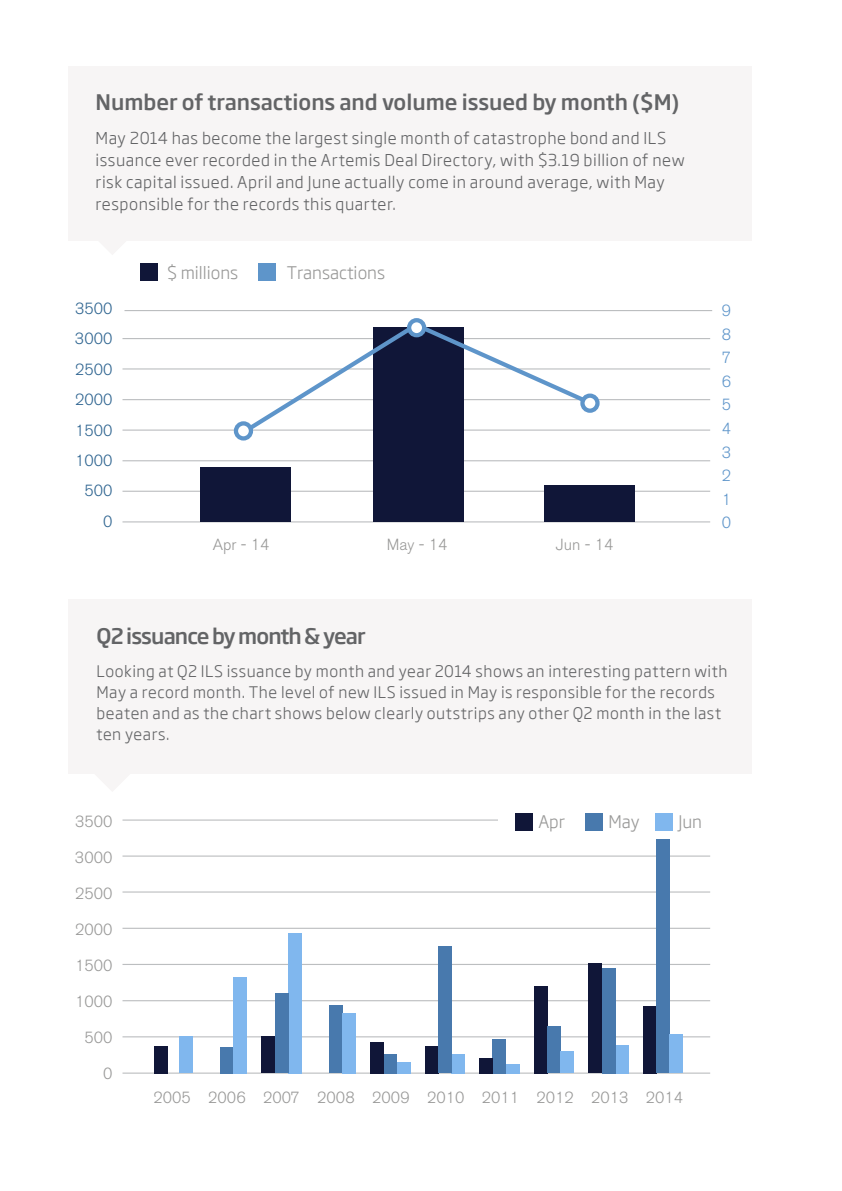
<style>
.page{position:relative;width:842px;height:1191px;background:#fff}
.page>*{position:absolute;margin:0;border:0;box-sizing:border-box;transform-origin:0 0}
.t1{font:500 21px "Soho Gothic Pro";color:#636466}
.t2{font:500 21px "Soho Gothic Pro";letter-spacing:-.04em;color:#636466}
.t3{font:300 17px "Soho Gothic Pro";color:#989897}
.t4{font:300 16px/22px "Soho Gothic Pro";letter-spacing:.035em;color:#636466}
.t5{font:300 16px "Akzidenz Grotesk BE";color:#989897}
.t6{font:300 16px/30.4px "Akzidenz Grotesk BE";color:#2e6490;text-align:right}
.t7{font:300 16px "Akzidenz Grotesk BE";color:#989897}
.t8{font:300 16px/23.6px "Akzidenz Grotesk BE";color:#5e95ca;text-align:justify}
.t9{font:300 15.6px/21px "Soho Gothic Pro";letter-spacing:.035em;color:#636466}
</style>
<div class="page">
<hr style="left:122px;top:891px;width:588px;height:1px;background:#bcbec0">
<hr style="left:122px;top:964px;width:588px;height:1px;background:#bcbec0">
<hr style="left:122px;top:1036px;width:588px;height:1px;background:#bcbec0">
<hr style="left:122px;top:927px;width:588px;height:2px;background:#bcbec0">
<hr style="left:122px;top:1000px;width:588px;height:1px;background:#bcbec0">
<hr style="left:122px;top:1072px;width:588px;height:1px;background:#bcbec0">
<hr style="left:122px;top:855px;width:588px;height:1px;background:#bcbec0">
<hr style="left:122px;top:819px;width:588px;height:1px;background:#bcbec0">
<hr style="left:122px;top:368px;width:588px;height:1px;background:#bcbec0">
<hr style="left:122px;top:429px;width:588px;height:2px;background:#bcbec0">
<hr style="left:122px;top:490px;width:588px;height:2px;background:#bcbec0">
<hr style="left:122px;top:399px;width:588px;height:1px;background:#bcbec0">
<hr style="left:122px;top:460px;width:588px;height:1px;background:#bcbec0">
<hr style="left:122px;top:521px;width:588px;height:1px;background:#bcbec0">
<hr style="left:122px;top:338px;width:588px;height:1px;background:#bcbec0">
<hr style="left:124px;top:310px;width:588px;height:1px;background:#bcbec0">
<div style="left:68px;top:66px;width:683px;height:174px;background:#f7f5f5"></div>
<div style="left:141px;top:264px;width:17px;height:17px;background:#101638"></div>
<div style="left:258px;top:264px;width:17px;height:17px;background:#5e95ca"></div>
<div style="left:68px;top:599px;width:683px;height:174px;background:#f7f5f5"></div>
<div style="left:200px;top:467px;width:91px;height:55px;background:#101638"></div>
<div style="left:373px;top:327px;width:91px;height:195px;background:#101638"></div>
<div style="left:544px;top:485px;width:91px;height:37px;background:#101638"></div>
<div style="left:179px;top:1036px;width:13px;height:37px;background:#80b7ee"></div>
<div style="left:329px;top:1005px;width:14px;height:68px;background:#4879ad"></div>
<div style="left:343px;top:1013px;width:13px;height:60px;background:#80b7ee"></div>
<div style="left:493px;top:1038px;width:13px;height:35px;background:#4879ad"></div>
<div style="left:506px;top:1064px;width:13px;height:9px;background:#80b7ee"></div>
<div style="left:220px;top:1046px;width:14px;height:27px;background:#4879ad"></div>
<div style="left:384px;top:1054px;width:13px;height:19px;background:#4879ad"></div>
<div style="left:397px;top:1062px;width:13px;height:11px;background:#80b7ee"></div>
<div style="left:534px;top:986px;width:13px;height:87px;background:#101638"></div>
<div style="left:547px;top:1026px;width:13px;height:47px;background:#4879ad"></div>
<div style="left:560px;top:1051px;width:14px;height:22px;background:#80b7ee"></div>
<div style="left:262px;top:1036px;width:13px;height:37px;background:#101638"></div>
<div style="left:288px;top:933px;width:13px;height:140px;background:#80b7ee"></div>
<div style="left:425px;top:1046px;width:13px;height:27px;background:#101638"></div>
<div style="left:452px;top:1054px;width:13px;height:19px;background:#80b7ee"></div>
<div style="left:588px;top:963px;width:14px;height:110px;background:#101638"></div>
<div style="left:615px;top:1045px;width:13px;height:28px;background:#80b7ee"></div>
<div style="left:643px;top:1006px;width:13px;height:67px;background:#101638"></div>
<div style="left:656px;top:839px;width:13px;height:234px;background:#4879ad"></div>
<div style="left:669px;top:1034px;width:14px;height:39px;background:#80b7ee"></div>
<div style="left:498px;top:813px;width:214px;height:17px;background:#fff"></div>
<div style="left:516px;top:813px;width:17px;height:17px;background:#101638"></div>
<div style="left:586px;top:813px;width:17px;height:17px;background:#4879ad"></div>
<div style="left:656px;top:813px;width:17px;height:17px;background:#80b7ee"></div>
<svg style="left:235px;top:320px;width:359px;height:119px"></svg>
<div style="left:409px;top:320px;width:15px;height:15px;background:#fff;border-radius:50%"></div>
<div style="left:407px;top:318px;width:19px;height:19px;border:4px solid #5e95ca;border-radius:50%"></div>
<div style="left:236px;top:423px;width:15px;height:15px;background:#fff;border-radius:50%"></div>
<div style="left:234px;top:421px;width:19px;height:19px;border:4px solid #5e95ca;border-radius:50%"></div>
<svg style="left:582px;top:396px;width:15px;height:15px"></svg>
<div style="left:580px;top:393px;width:20px;height:20px;border:4px solid #5e95ca;border-radius:50%"></div>
<div style="left:154px;top:1046px;width:13px;height:27px;background:#101638"></div>
<div style="left:233px;top:977px;width:14px;height:96px;background:#80b7ee"></div>
<div style="left:275px;top:993px;width:13px;height:80px;background:#4879ad"></div>
<div style="left:370px;top:1042px;width:14px;height:31px;background:#101638"></div>
<div style="left:438px;top:946px;width:13px;height:127px;background:#4879ad"></div>
<div style="left:480px;top:1058px;width:13px;height:15px;background:#101638"></div>
<div style="left:602px;top:967px;width:13px;height:106px;background:#4879ad"></div>
<h1 class="t1" style="left:96px;top:85px;width:585px">Number of transactions and volume issued by month ($M)</h1>
<p class="t4" style="left:96px;top:126px;width:590px">May 2014 has become the largest single month of catastrophe bond and ILS issuance ever recorded in the Artemis Deal Directory, with $3.19 billion of new risk capital issued. April and June actually come in around average, with May responsible for the records this quarter.</p>
<p class="t3" style="left:167px;top:258px;width:73px">$ millions</p>
<p class="t3" style="left:287px;top:258px;width:100px">Transactions</p>
<p class="t6" style="left:75px;top:293px;width:39px">3500<br>3000<br>2500<br>2000<br>1500<br>1000<br>500<br>0</p>
<p class="t8" style="left:722px;top:299px;width:11px">9<br>8<br>7<br>6<br>5<br>4<br>3<br>2<br>1<br>0</p>
<p class="t5" style="left:213px;top:535px;width:58px">Apr - 14</p>
<p class="t5" style="left:387px;top:535px;width:62px">May - 14</p>
<p class="t5" style="left:556px;top:535px;width:59px">Jun - 14</p>
<h1 class="t2" style="left:97px;top:618px;width:271px">Q2 issuance by month &amp; year</h1>
<p class="t9" style="left:97px;top:659px;width:633px">Looking at Q2 ILS issuance by month and year 2014 shows an interesting pattern with May a record month. The level of new ILS issued in May is responsible for the records beaten and as the chart shows below clearly outstrips any other Q2 month in the last ten years.</p>
<p class="t7" style="left:75px;top:812px;width:39px">3500</p>
<p class="t7" style="left:75px;top:848px;width:39px">3000</p>
<p class="t7" style="left:75px;top:884px;width:39px">2500</p>
<p class="t7" style="left:75px;top:920px;width:39px">2000</p>
<p class="t7" style="left:75px;top:956px;width:39px">1500</p>
<p class="t7" style="left:75px;top:992px;width:39px">1000</p>
<p class="t7" style="left:84px;top:1028px;width:29px">500</p>
<p class="t7" style="left:103px;top:1064px;width:11px">0</p>
<p class="t3" style="left:538px;top:807px;width:28px">Apr</p>
<p class="t3" style="left:608px;top:807px;width:33px">May</p>
<p class="t3" style="left:678px;top:807px;width:25px">Jun</p>
<p class="t5" style="left:153px;top:1088px;width:531px">2005 2006 2007 2008 2009 2010 2011 2012 2013 2014</p>
</div>
